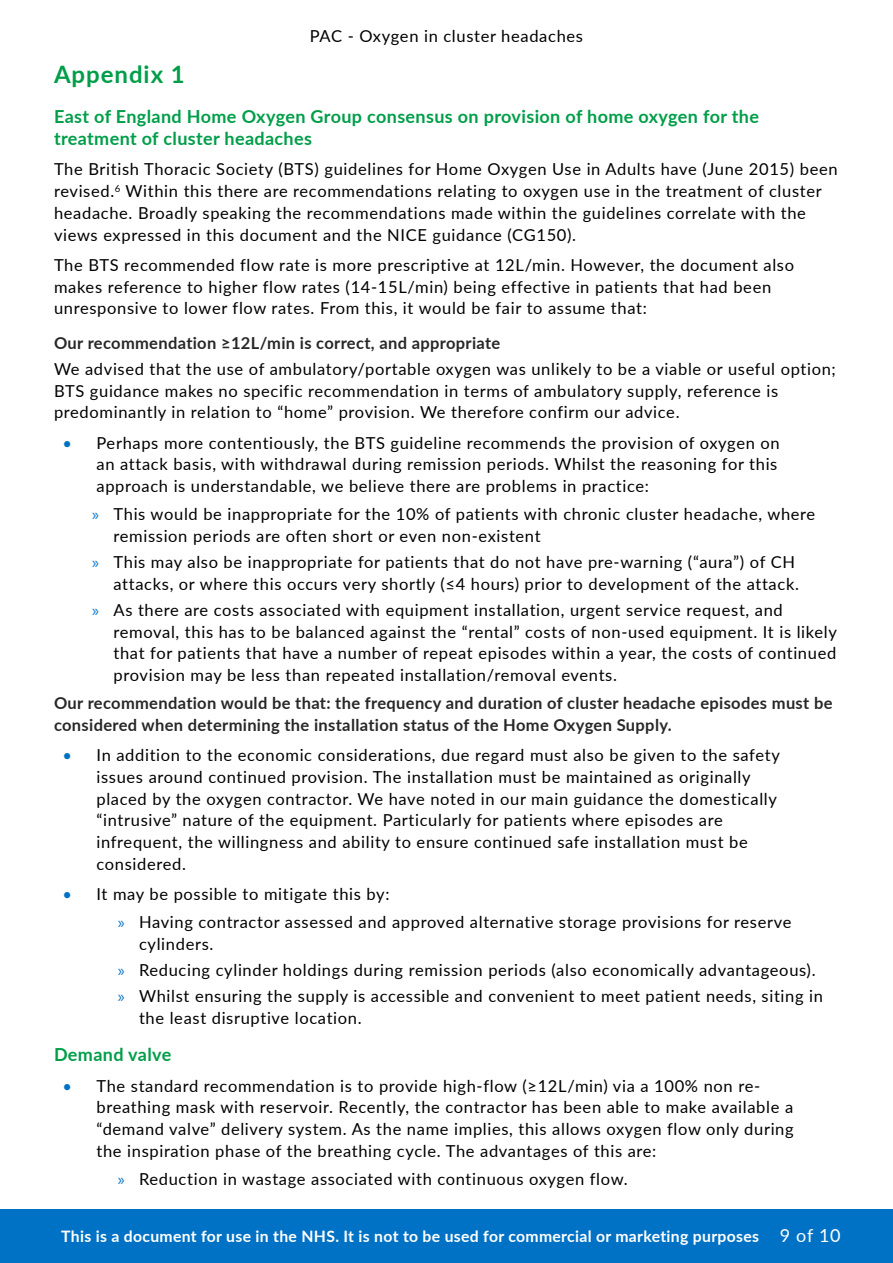
<style>
.page{position:relative;width:893px;height:1263px;background:#fff}
.page>*{position:absolute;margin:0;border:0;box-sizing:border-box;transform-origin:0 0}
.Appendix_header_1{font:700 24px "Lato";letter-spacing:.04em;color:#009e49}
.Appendix_header_2{font:700 18px/22.5px "Lato";letter-spacing:.02em;color:#009e49}
.PrescQIPP_Body{font:16.5px/21.8px "Lato";letter-spacing:.04em;color:#000}
.PrescQIPP_Body_Empha{font:700 16.5px/21.8px "Lato";letter-spacing:.02em;color:#282828}
.t1{font:700 15.75px "Lato";letter-spacing:.02em;color:#fff}
.s1{color:#0072c6}
.s2{font-family:"Myriad Pro";color:#0072c6}
.s3{font-weight:400;font-size:18px}
</style>
<div class="page">
<div style="left:0;top:1209px;width:893px;height:54px;background:#0072c6"></div>
<p class="PrescQIPP_Body" style="left:310px;top:24px;width:275px">PAC - Oxygen in cluster headaches</p>
<p class="Appendix_header_1" style="left:54px;top:57px;width:132px">Appendix 1</p>
<p class="Appendix_header_2" style="left:54px;top:104px;width:707px">East of England Home Oxygen Group consensus on provision of home oxygen for the treatment of cluster headaches</p>
<p class="PrescQIPP_Body" style="left:54px;top:158px;width:785px">The British Thoracic Society (BTS) guidelines for Home Oxygen Use in Adults have (June 2015) been revised.<sup>6</sup> Within this there are recommendations relating to oxygen use in the treatment of cluster headache. Broadly speaking the recommendations made within the guidelines correlate with the views expressed in this document and the NICE guidance (CG150).</p>
<p class="PrescQIPP_Body" style="left:54px;top:253px;width:741px">The BTS recommended flow rate is more prescriptive at 12L/min. However, the document also makes reference to higher flow rates (14-15L/min) being effective in patients that had been unresponsive to lower flow rates. From this, it would be fair to assume that:</p>
<p class="PrescQIPP_Body_Empha" style="left:54px;top:331px;width:448px">Our recommendation ≥12L/min is correct, and appropriate</p>
<p class="PrescQIPP_Body" style="left:54px;top:357px;width:783px">We advised that the use of ambulatory/portable oxygen was unlikely to be a viable or useful option;<br>BTS guidance makes no specific recommendation in terms of ambulatory supply, reference is predominantly in relation to “home” provision. We therefore confirm our advice.</p>
<p class="PrescQIPP_Body" style="left:97px;top:431px;width:685px;text-indent:-34px"><span class="s1">•</span> Perhaps more contentiously, the BTS guideline recommends the provision of oxygen on an attack basis, with withdrawal during remission periods. Whilst the reasoning for this approach is understandable, we believe there are problems in practice:</p>
<p class="PrescQIPP_Body" style="left:114px;top:503px;width:703px;text-indent:-21px"><span class="s2">»</span> This would be inappropriate for the 10% of patients with chronic cluster headache, where remission periods are often short or even non-existent</p>
<p class="PrescQIPP_Body" style="left:92px;top:550px;width:708px;text-align:right"><span class="s2">»</span> This may also be inappropriate for patients that do not have pre-warning (“aura”) of CH attacks, or where this occurs very shortly (≤4 hours) prior to development of the attack.</p>
<p class="PrescQIPP_Body" style="left:114px;top:598px;width:725px;text-indent:-21px"><span class="s2">»</span> As there are costs associated with equipment installation, urgent service request, and removal, this has to be balanced against the “rental” costs of non-used equipment. It is likely that for patients that have a number of repeat episodes within a year, the costs of continued provision may be less than repeated installation/removal events.</p>
<p class="PrescQIPP_Body_Empha" style="left:54px;top:692px;width:780px">Our recommendation would be that: the frequency and duration of cluster headache episodes must be considered when determining the installation status of the Home Oxygen Supply.</p>
<p class="PrescQIPP_Body" style="left:97px;top:744px;width:685px;text-indent:-34px"><span class="s1">•</span> In addition to the economic considerations, due regard must also be given to the safety issues around continued provision. The installation must be maintained as originally placed by the oxygen contractor. We have noted in our main guidance the domestically “intrusive” nature of the equipment. Particularly for patients where episodes are infrequent, the willingness and ability to ensure continued safe installation must be considered.</p>
<p class="PrescQIPP_Body" style="left:63px;top:883px;width:329px"><span class="s1">•</span> It may be possible to mitigate this by:</p>
<p class="PrescQIPP_Body" style="left:139px;top:911px;width:654px;text-indent:-21px"><span class="s2">»</span> Having contractor assessed and approved alternative storage provisions for reserve cylinders.</p>
<p class="PrescQIPP_Body" style="left:118px;top:958px;width:699px"><span class="s2">»</span> Reducing cylinder holdings during remission periods (also economically advantageous).</p>
<p class="PrescQIPP_Body" style="left:139px;top:984px;width:685px;text-indent:-21px"><span class="s2">»</span> Whilst ensuring the supply is accessible and convenient to meet patient needs, siting in the least disruptive location.</p>
<p class="Appendix_header_2" style="left:54px;top:1043px;width:119px">Demand valve</p>
<p class="PrescQIPP_Body" style="left:97px;top:1074px;width:699px;text-indent:-34px"><span class="s1">•</span> The standard recommendation is to provide high-flow (≥12L/min) via a 100% non re&shy;breathing mask with reservoir. Recently, the contractor has been able to make available a “demand valve” delivery system. As the name implies, this allows oxygen flow only during the inspiration phase of the breathing cycle. The advantages of this are:</p>
<p class="PrescQIPP_Body" style="left:118px;top:1167px;width:512px"><span class="s2">»</span> Reduction in wastage associated with continuous oxygen flow.</p>
<p class="t1" style="left:61px;top:1225px;width:781px">This is a document for use in the NHS. It is not to be used for commercial or marketing purposes <span class="s3">9 of 10</span></p>
</div>
